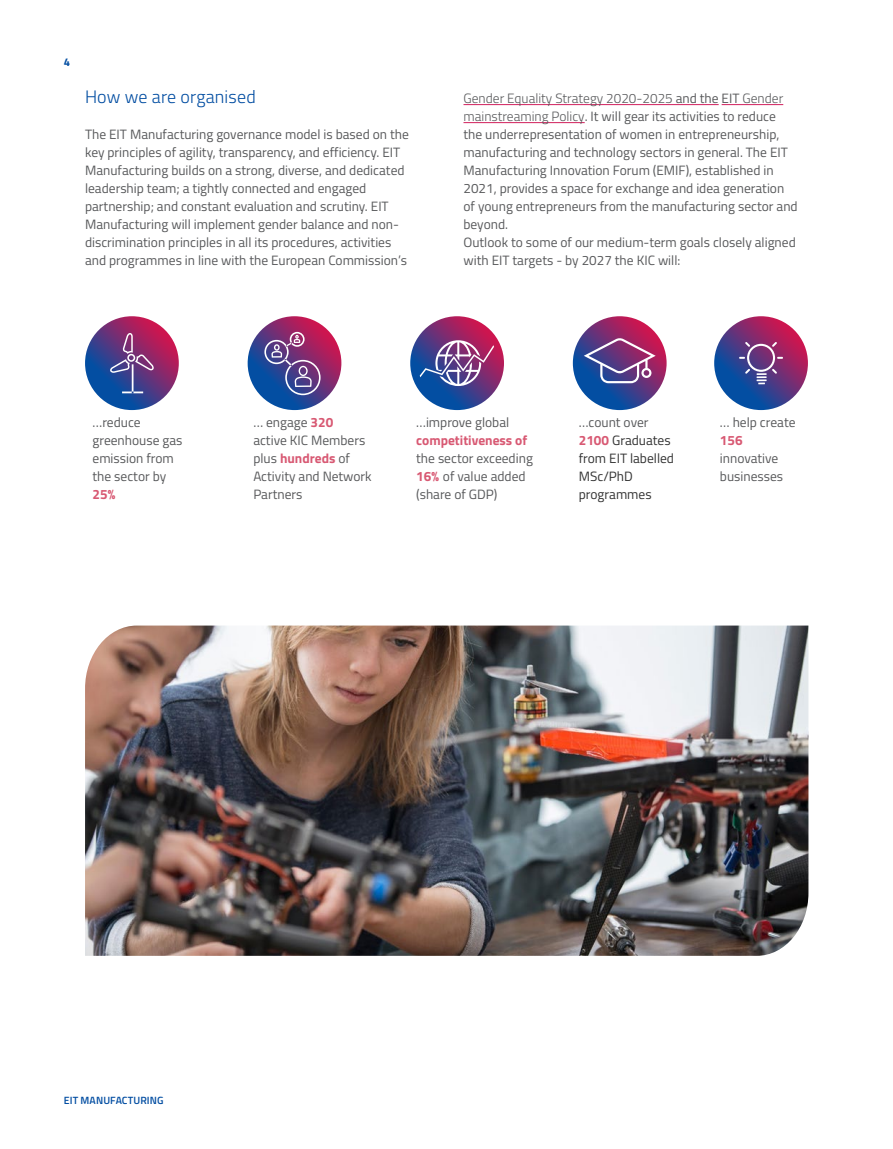
<style>
.page{position:relative;width:893px;height:1149px;background:#fff}
.page>*{position:absolute;margin:0;border:0;box-sizing:border-box;transform-origin:0 0}
.t1{font:300 18px "Titillium";letter-spacing:.01em;color:#034ea2}
.t2{font:13.5px/18px "Titillium";color:#58595b}
.t3{font:13.5px/18px "Titillium";color:#333}
.t4{font:700 13.5px "Titillium";color:#d85973}
.t5{font:700 11.25px "Titillium";color:#034ea2}
.t6{font:600 10.5px "Titillium";letter-spacing:.01em;color:#034ea2}
.s1{font-weight:300}
.s2{font-weight:700;color:#d85973}
.s3{color:#58595b}
</style>
<div class="page">
<hr style="left:463px;top:104px;width:256px;height:1px;background:#d11f5c">
<hr style="left:722px;top:104px;width:61px;height:1px;background:#d11f5c">
<hr style="left:463px;top:122px;width:122px;height:1px;background:#d11f5c">
<svg style="left:85px;top:316px;width:94px;height:94px"></svg>
<svg style="left:247px;top:316px;width:95px;height:94px"></svg>
<svg style="left:410px;top:316px;width:94px;height:94px"></svg>
<svg style="left:573px;top:316px;width:94px;height:94px"></svg>
<svg style="left:714px;top:316px;width:94px;height:94px"></svg>
<img style="left:85px;top:625px;width:723px;height:330px">
<p class="t5" style="left:64px;top:54px;width:8px">4</p>
<h1 class="t1" style="left:85px;top:84px;width:172px">How we are organised</h1>
<p class="t2" style="left:85px;top:125px;width:325px">The EIT Manufacturing governance model is based on the key principles of agility, transparency, and efficiency. EIT Manufacturing builds on a strong, diverse, and dedicated leadership team; a tightly connected and engaged partnership; and constant evaluation and scrutiny. EIT Manufacturing will implement gender balance and non&shy;discrimination principles in all its procedures, activities and programmes in line with the European Commission’s</p>
<p class="t2" style="left:463px;top:89px;width:336px"><span class="s1">Gender Equality Strategy 2020-2025</span> and the EIT <span class="s1">Gender mainstreaming Policy</span>. It will gear its activities to reduce the underrepresentation of women in entrepreneurship, manufacturing and technology sectors in general. The EIT Manufacturing Innovation Forum (EMIF), established in 2021, provides a space for exchange and idea generation of young entrepreneurs from the manufacturing sector and beyond.<br>Outlook to some of our medium-term goals closely aligned with EIT targets - by 2027 the KIC will:</p>
<p class="t2" style="left:93px;top:413px;width:91px">…reduce greenhouse gas emission from the sector by</p>
<p class="t4" style="left:93px;top:484px;width:24px">25%</p>
<p class="t2" style="left:253px;top:413px;width:120px">… engage <span class="s2">320<br></span>active KIC Members plus <span class="s2">hundreds</span> of<br>Activity and Network<br>Partners</p>
<p class="t2" style="left:416px;top:413px;width:95px">…improve global</p>
<p class="t4" style="left:416px;top:430px;width:113px">competitiveness of</p>
<p class="t2" style="left:416px;top:449px;width:118px">the sector exceeding<br><span class="s2">16%</span> of value added (share of GDP)</p>
<p class="t3" style="left:579px;top:413px;width:97px"><span class="s3">…count over<br></span><span class="s2">2100</span> Graduates from EIT labelled<br>MSc/PhD programmes</p>
<p class="t2" style="left:720px;top:413px;width:77px">… help create</p>
<p class="t4" style="left:720px;top:430px;width:24px">156</p>
<p class="t2" style="left:720px;top:449px;width:65px">innovative businesses</p>
<p class="t6" style="left:64px;top:1091px;width:101px">EIT MANUFACTURING</p>
</div>
